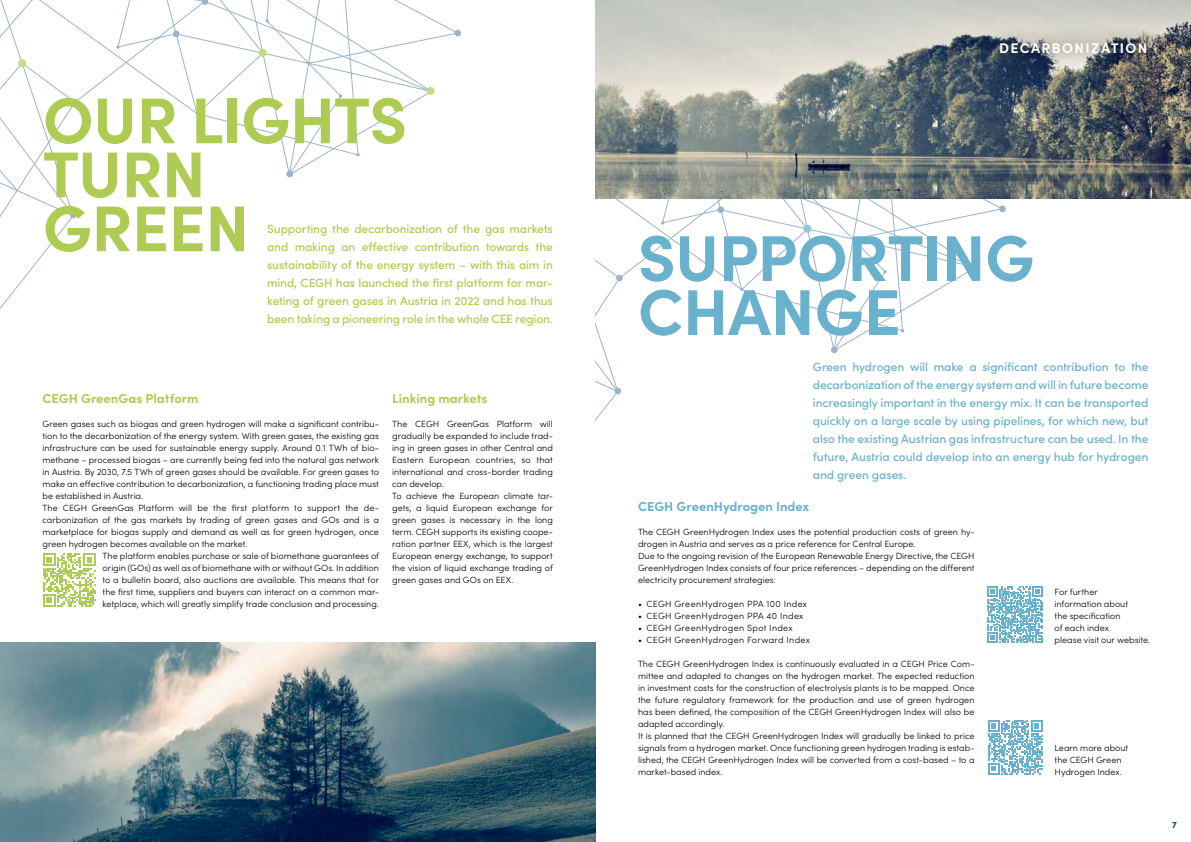
<style>
.page{position:relative;width:1191px;height:842px;background:#fff}
.page>*{position:absolute;margin:0;border:0;box-sizing:border-box;transform-origin:0 0}
.t1{font:700 64.8px/54px "Sofia Pro";letter-spacing:-.01em;color:#aecc53}
.t2{font:700 64.8px/54px "Sofia Pro";letter-spacing:-.01em;color:#6ab1cd}
.t3{font:700 14px "Sofia Pro";letter-spacing:.1em;color:#fff}
.t4{font:700 13px "Sofia Pro";color:#aecc53}
.t5{font:700 13px "Sofia Pro";color:#6ab1cd}
.t6{font:500 12px/18px "Sofia Pro";letter-spacing:-.01em;color:#6ab1cd;text-align:justify}
.t7{font:500 12px/18px "Sofia Pro";letter-spacing:-.015em;color:#aecc53;text-align:justify}
.t8{font:300 9px/12px "Sofia Pro";color:#000}
.t9{font:300 9px "Sofia Pro";letter-spacing:.035em;color:#000}
.t10{font:300 9px "Sofia Pro";letter-spacing:.02em;color:#000}
.t11{font:300 9px "Sofia Pro";letter-spacing:.03em;color:#000}
.t12{font:700 9px "Sofia Pro";color:#004263}
</style>
<div class="page">
<svg style="left:623px;top:199px;width:357px;height:150px"></svg>
<svg style="left:660px;top:221px;width:4px;height:4px"></svg>
<svg style="left:740px;top:287px;width:3px;height:4px"></svg>
<svg style="left:900px;top:329px;width:4px;height:4px"></svg>
<svg style="left:883px;top:270px;width:4px;height:4px"></svg>
<svg style="left:970px;top:262px;width:9px;height:9px"></svg>
<svg style="left:830px;top:346px;width:8px;height:8px"></svg>
<svg style="left:803px;top:224px;width:9px;height:9px"></svg>
<svg style="left:717px;top:206px;width:7px;height:8px"></svg>
<svg style="left:595px;top:199px;width:28px;height:222px"></svg>
<svg style="left:998px;top:205px;width:8px;height:8px"></svg>
<svg style="left:0;top:0;width:434px;height:309px"></svg>
<svg style="left:306px;top:61px;width:4px;height:4px"></svg>
<svg style="left:116px;top:45px;width:4px;height:4px"></svg>
<svg style="left:356px;top:153px;width:4px;height:4px"></svg>
<svg style="left:339px;top:94px;width:3px;height:4px"></svg>
<svg style="left:265px;top:19px;width:4px;height:4px"></svg>
<svg style="left:426px;top:86px;width:9px;height:10px"></svg>
<svg style="left:286px;top:170px;width:7px;height:8px"></svg>
<svg style="left:258px;top:48px;width:9px;height:10px"></svg>
<svg style="left:172px;top:30px;width:8px;height:8px"></svg>
<svg style="left:201px;top:0;width:8px;height:5px"></svg>
<svg style="left:0;top:0;width:79px;height:307px"></svg>
<svg style="left:454px;top:29px;width:7px;height:8px"></svg>
<svg style="left:43px;top:553px;width:53px;height:54px"></svg>
<svg style="left:987px;top:587px;width:56px;height:56px"></svg>
<svg style="left:988px;top:720px;width:54px;height:55px"></svg>
<img style="left:0;top:643px;width:595px;height:199px">
<img style="left:595px;top:0;width:596px;height:199px">
<div style="left:982px;top:25px;width:182px;height:46px;background:#000;opacity:.8"></div>
<h1 class="t1" style="left:43px;top:88px;width:366px">OUR LIGHTS<br>TURN<br>GREEN</h1>
<p class="t7" style="left:267px;top:219px;width:287px">Supporting the decarbonization of the gas markets and making an effective contribution towards the sustainability of the energy system – with this aim in mind, CEGH has launched the first platform for mar&shy;keting of green gases in Austria in 2022 and has thus been taking a pioneering role in the whole CEE region.</p>
<h3 class="t4" style="left:43px;top:388px;width:157px">CEGH GreenGas Platform</h3>
<p class="t8" style="left:43px;top:417px;width:338px">Green gases such as biogas and green hydrogen will make a significant contribu-</p>
<p class="t8" style="left:43px;top:429px;width:338px">tion to the decarbonization of the energy system. With green gases, the existing gas</p>
<p class="t8" style="left:43px;top:441px;width:338px">infrastructure can be used for sustainable energy supply. Around 0.1 TWh of bio-</p>
<p class="t8" style="left:43px;top:453px;width:338px">methane – processed biogas – are currently being fed into the natural gas network</p>
<p class="t8" style="left:43px;top:465px;width:338px">in Austria. By 2030, 7.5 TWh of green gases should be available. For green gases to</p>
<p class="t8" style="left:43px;top:477px;width:338px">make an effective contribution to decarbonization, a functioning trading place must</p>
<p class="t8" style="left:43px;top:489px;width:102px">be established in Austria.</p>
<p class="t10" style="left:43px;top:501px;width:338px">The CEGH GreenGas Platform will be the first platform to support the de-</p>
<p class="t8" style="left:43px;top:513px;width:338px">carbonization of the gas markets by trading of green gases and GOs and is a</p>
<p class="t8" style="left:43px;top:525px;width:338px">marketplace for biogas supply and demand as well as for green hydrogen, once</p>
<p class="t8" style="left:43px;top:537px;width:206px">green hydrogen becomes available on the market.</p>
<p class="t8" style="left:103px;top:549px;width:278px">The platform enables purchase or sale of biomethane guarantees of</p>
<p class="t8" style="left:103px;top:561px;width:278px">origin (GOs) as well as of biomethane with or without GOs. In addition</p>
<p class="t8" style="left:103px;top:573px;width:278px">to a bulletin board, also auctions are available. This means that for</p>
<p class="t8" style="left:103px;top:585px;width:278px">the first time, suppliers and buyers can interact on a common mar-</p>
<p class="t8" style="left:103px;top:597px;width:278px">ketplace, which will greatly simplify trade conclusion and processing.</p>
<h3 class="t4" style="left:392px;top:388px;width:97px">Linking markets</h3>
<p class="t8" style="left:392px;top:417px;width:162px">The CEGH GreenGas Platform will gradually be expanded to include trad&shy;ing in green gases in other Central and Eastern European countries, so that international and cross-border trading can develop.<br>To achieve the European climate tar&shy;gets, a liquid European exchange for green gases is necessary in the long term. CEGH supports its existing coope&shy;ration partner EEX, which is the largest European energy exchange, to support the vision of liquid exchange trading of green gases and GOs on EEX.</p>
<h2 class="t3" style="left:999px;top:37px;width:150px">DECARBONIZATION</h2>
<h1 class="t2" style="left:638px;top:226px;width:398px">SUPPORTING<br>CHANGE</h1>
<p class="t6" style="left:813px;top:357px;width:337px">Green hydrogen will make a significant contribution to the decarbonization of the energy system and will in future become increasingly important in the energy mix. It can be transported quickly on a large scale by using pipelines, for which new, but also the existing Austrian gas infrastructure can be used. In the future, Austria could develop into an energy hub for hydrogen and green gases.</p>
<h3 class="t5" style="left:638px;top:496px;width:173px">CEGH GreenHydrogen Index</h3>
<p class="t8" style="left:638px;top:525px;width:338px">The CEGH GreenHydrogen Index uses the potential production costs of green hy&shy;drogen in Austria and serves as a price reference for Central Europe.<br>Due to the ongoing revision of the European Renewable Energy Directive, the CEGH GreenHydrogen Index consists of four price references – depending on the different electricity procurement strategies:</p>
<p class="t9" style="left:638px;top:597px;width:171px">• CEGH GreenHydrogen PPA 100 Index</p>
<p class="t9" style="left:638px;top:609px;width:167px">• CEGH GreenHydrogen PPA 40 Index</p>
<p class="t9" style="left:638px;top:621px;width:156px">• CEGH GreenHydrogen Spot Index</p>
<p class="t11" style="left:638px;top:633px;width:173px">• CEGH GreenHydrogen Forward Index</p>
<p class="t8" style="left:638px;top:657px;width:338px">The CEGH GreenHydrogen Index is continuously evaluated in a CEGH Price Com&shy;mittee and adapted to changes on the hydrogen market. The expected reduction in investment costs for the construction of electrolysis plants is to be mapped. Once the future regulatory framework for the production and use of green hydrogen has been defined, the composition of the CEGH GreenHydrogen Index will also be adapted accordingly.<br>It is planned that the CEGH GreenHydrogen Index will gradually be linked to price signals from a hydrogen market. Once functioning green hydrogen trading is estab&shy;lished, the CEGH GreenHydrogen Index will be converted from a cost-based – to a market--based index.</p>
<p class="t8" style="left:1054px;top:585px;width:97px">For further<br>information about<br>the specification<br>of each index<br>please visit our website.</p>
<p class="t8" style="left:1054px;top:741px;width:75px">Learn more about the CEGH Green<br>Hydrogen Index.</p>
<p class="t12" style="left:1172px;top:818px;width:6px">7</p>
</div>
